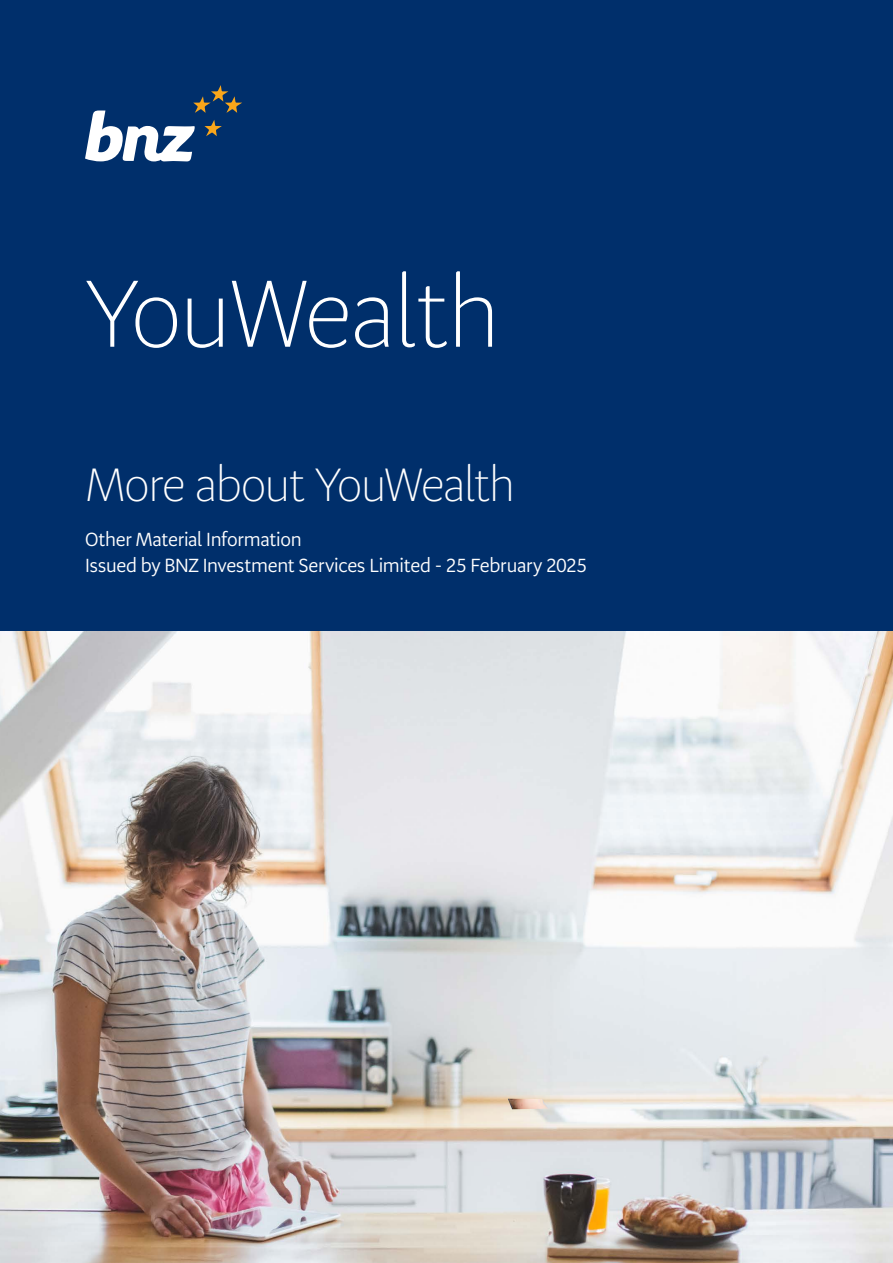
<style>
.page{position:relative;width:893px;height:1263px;background:#fff}
.page>*{position:absolute;margin:0;border:0;box-sizing:border-box;transform-origin:0 0}
.t1{font:300 97.5px "Serrano Pro";letter-spacing:-.02em;color:#fff}
.t2{font:300 48px "Serrano Pro";letter-spacing:-.025em;color:#fff}
.t3{font:19.5px/25.5px "Serrano Pro";letter-spacing:-.02em;color:#fff}
</style>
<div class="page">
<div style="left:0;top:0;width:893px;height:631px;background:#002f6b"></div>
<img style="left:0;top:631px;width:893px;height:632px">
<img style="left:508px;top:1099px;width:41px;height:10px">
<svg style="left:85px;top:85px;width:157px;height:76px"></svg>
<h1 class="t1" style="left:85px;top:261px;width:416px">YouWealth</h1>
<h2 class="t2" style="left:85px;top:459px;width:431px">More about YouWealth</h2>
<p class="t3" style="left:85px;top:527px;width:504px">Other Material Information<br>Issued by BNZ Investment Services Limited - 25 February 2025</p>
</div>
